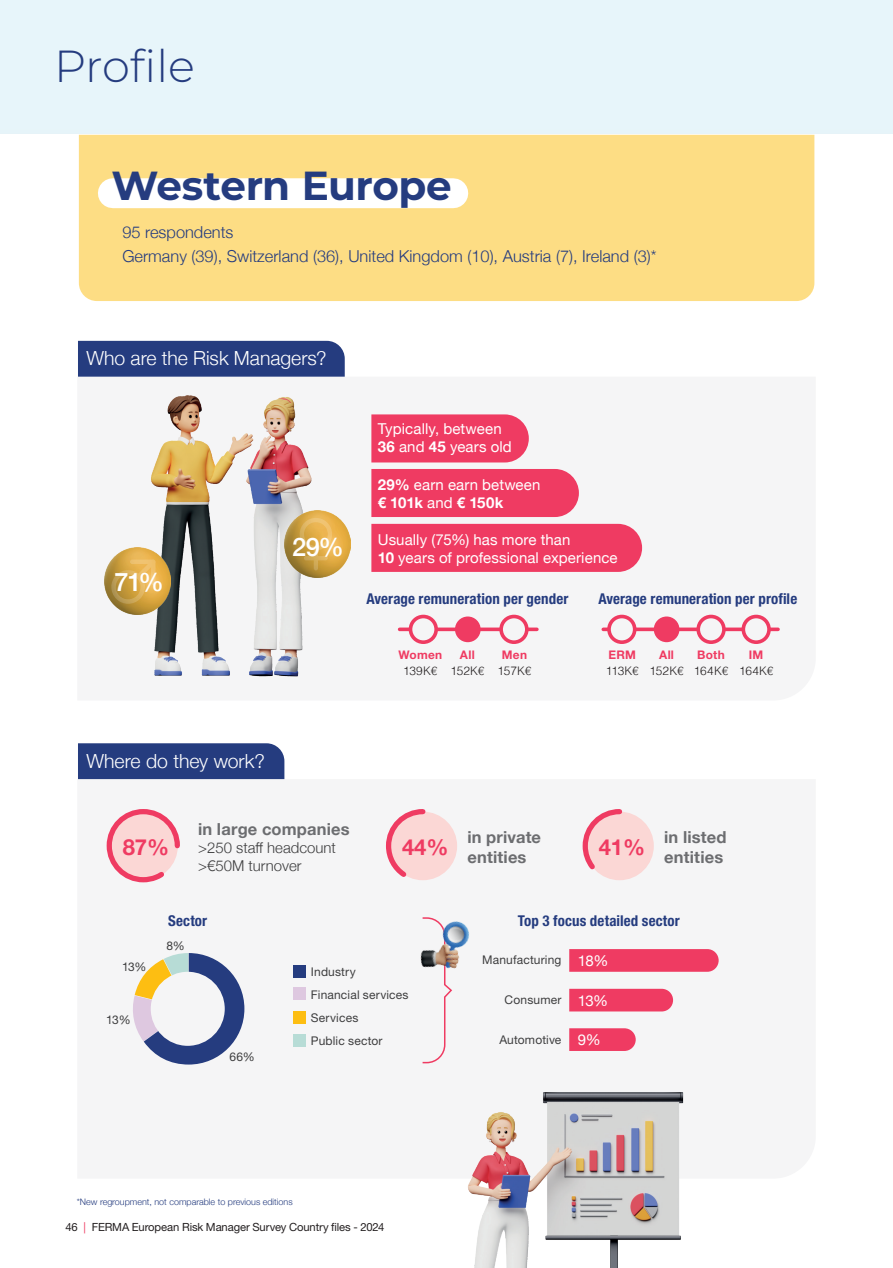
<style>
.page{position:relative;width:893px;height:1268px;background:#fff}
.page>*{position:absolute;margin:0;border:0;box-sizing:border-box;transform-origin:0 0}
.t1{font:300 44.85px "Montserrat";letter-spacing:-.005em;color:#253c7f}
.t2{font:700 40.5px "Montserrat";letter-spacing:-.015em;color:#253c7f}
.t3{font:500 25.35px "Helvetica Neue";color:#fff}
.t4{font:700 22.05px "Helvetica Neue";color:#ef3b62}
.t5{font:300 19.5px "Helvetica Neue";color:#fff}
.t6{font:300 16.5px/23.9px "Helvetica Neue";color:#253c7f}
.t7{font:700 16.5px/19.8px "Helvetica Neue";letter-spacing:.01em;color:#6c6d70}
.t8{font:15px/18px "Helvetica Neue";letter-spacing:.01em;color:#fff}
.t9{font:700 condensed 15px "Helvetica Neue LT Std";letter-spacing:.005em;color:#253c7f}
.t10{font:300 15px/18px "Helvetica Neue";color:#3e3e3f}
.t11{font:12px/23px "Helvetica Neue LT Std";letter-spacing:.015em;color:#3e3e3f}
.t12{font:300 11.85px "Helvetica";letter-spacing:.01em;color:#231f20}
.t13{font:700 11.85px "Helvetica Neue LT Std";letter-spacing:.02em;color:#ef3b62}
.t14{font:11.25px "Helvetica Neue LT Std";letter-spacing:-.01em;color:#231f20}
.t15{font:300 9px "Helvetica Neue";color:#253c7f}
.s1{font-weight:700}
.s2{font-family:"Helvetica Neue";font-size:15px;color:#fff}
.s3{color:#ef3b62}
</style>
<div class="page">
<div style="left:0;top:0;width:893px;height:135px;background:#e7f5fa"></div>
<div style="left:78px;top:376px;width:702px;height:301px;background:#f5f5f6"></div>
<div style="left:78px;top:743px;width:206px;height:36px;background:#253c7f"></div>
<div style="left:371px;top:414px;width:158px;height:48px;background:#ef3b62"></div>
<div style="left:371px;top:469px;width:208px;height:48px;background:#ef3b62"></div>
<div style="left:371px;top:523px;width:271px;height:49px;background:#ef3b62"></div>
<img style="left:150px;top:395px;width:162px;height:281px">
<img style="left:284px;top:510px;width:67px;height:67px">
<svg style="left:300px;top:518px;width:32px;height:32px"></svg>
<svg style="left:314px;top:546px;width:4px;height:24px"></svg>
<svg style="left:304px;top:556px;width:24px;height:4px"></svg>
<img style="left:104px;top:547px;width:67px;height:67px">
<svg style="left:110px;top:559px;width:46px;height:44px;background:#d3a74d"></svg>
<svg style="left:400px;top:627px;width:137px;height:4px"></svg>
<div style="left:410px;top:616px;width:26px;height:26px;background:#f5f5f6;border-radius:50%"></div>
<div style="left:409px;top:614px;width:29px;height:30px;border:4px solid #ef3b62;border-radius:50%"></div>
<div style="left:455px;top:616px;width:26px;height:26px;background:#ef3b62;border-radius:50%"></div>
<div style="left:501px;top:616px;width:26px;height:26px;background:#f5f5f6;border-radius:50%"></div>
<div style="left:499px;top:614px;width:30px;height:30px;border:4px solid #ef3b62;border-radius:50%"></div>
<svg style="left:603px;top:627px;width:175px;height:4px"></svg>
<div style="left:654px;top:616px;width:25px;height:26px;background:#ef3b62;border-radius:50%"></div>
<div style="left:609px;top:616px;width:26px;height:26px;background:#f5f5f6;border-radius:50%"></div>
<div style="left:607px;top:614px;width:29px;height:30px;border:4px solid #ef3b62;border-radius:50%"></div>
<div style="left:698px;top:616px;width:26px;height:26px;background:#f5f5f6;border-radius:50%"></div>
<div style="left:696px;top:614px;width:30px;height:30px;border:4px solid #ef3b62;border-radius:50%"></div>
<div style="left:743px;top:616px;width:26px;height:26px;background:#f5f5f6;border-radius:50%"></div>
<div style="left:741px;top:614px;width:30px;height:30px;border:4px solid #ef3b62;border-radius:50%"></div>
<div style="left:389px;top:811px;width:68px;height:69px;background:#fbd7d5;border-radius:50%"></div>
<svg style="left:385px;top:809px;width:43px;height:72px"></svg>
<div style="left:585px;top:811px;width:69px;height:69px;background:#fbd7d5;border-radius:50%"></div>
<svg style="left:582px;top:809px;width:43px;height:64px"></svg>
<div style="left:293px;top:964px;width:13px;height:13px;background:#253c7f"></div>
<div style="left:293px;top:986px;width:13px;height:13px;background:#dec8e0"></div>
<div style="left:293px;top:1010px;width:13px;height:13px;background:#fdbe12"></div>
<div style="left:293px;top:1034px;width:13px;height:13px;background:#b7dcd6"></div>
<svg style="left:569px;top:988px;width:104px;height:23px;background:#ef456a"></svg>
<svg style="left:569px;top:1028px;width:67px;height:22px"></svg>
<svg style="left:569px;top:949px;width:150px;height:22px;background:#ef3f65"></svg>
<img style="left:468px;top:1092px;width:216px;height:175px">
<svg style="left:106px;top:809px;width:74px;height:74px"></svg>
<svg style="left:422px;top:986px;width:31px;height:77px"></svg>
<img style="left:420px;top:917px;width:50px;height:69px">
<svg style="left:132px;top:953px;width:112px;height:111px"></svg>
<div style="left:151px;top:971px;width:74px;height:74px;background:#f5f5f6;border-radius:50%"></div>
<div style="left:78px;top:341px;width:267px;height:35px;background:#253c7f"></div>
<div style="left:79px;top:135px;width:735px;height:166px;background:#fddd84"></div>
<div style="left:113px;top:178px;width:340px;height:30px;background:#fff"></div>
<h1 class="t1" style="left:54px;top:36px;width:142px">Profile</h1>
<h2 class="t2" style="left:111px;top:157px;width:342px">Western Europe</h2>
<p class="t6" style="left:122px;top:219px;width:536px">95 respondents<br>Germany (39), Switzerland (36), United Kingdom (10), Austria (7), Ireland (3)*</p>
<h3 class="t5" style="left:86px;top:342px;width:242px">Who are the Risk Managers?</h3>
<h3 class="t3" style="left:114px;top:561px;width:51px">71%</h3>
<h3 class="t3" style="left:292px;top:526px;width:53px">29%</h3>
<p class="t8" style="left:378px;top:421px;width:136px">Typically, between<br><span class="s1">36</span> and <span class="s1">45</span> years old</p>
<p class="t8" style="left:378px;top:476px;width:164px"><span class="s1">29%</span> earn earn between <span class="s1">€ 101k</span> and <span class="s1">€ 150k</span></p>
<p class="t8" style="left:378px;top:531px;width:241px">Usually (75%) has more than<br><span class="s1">10</span> years of professional experience</p>
<p class="t9" style="left:366px;top:589px;width:203px">Average remuneration per gender</p>
<p class="t9" style="left:598px;top:589px;width:200px">Average remuneration per profile</p>
<p class="t13" style="left:398px;top:647px;width:45px">Women</p>
<p class="t12" style="left:403px;top:660px;width:36px">139K€</p>
<p class="t13" style="left:460px;top:647px;width:16px">All</p>
<p class="t12" style="left:450px;top:660px;width:36px">152K€</p>
<p class="t13" style="left:502px;top:647px;width:27px">Men</p>
<p class="t12" style="left:498px;top:660px;width:35px">157K€</p>
<p class="t13" style="left:608px;top:647px;width:29px">ERM</p>
<p class="t12" style="left:606px;top:660px;width:35px">113K€</p>
<p class="t13" style="left:659px;top:647px;width:16px">All</p>
<p class="t12" style="left:650px;top:660px;width:36px">152K€</p>
<p class="t13" style="left:697px;top:647px;width:29px">Both</p>
<p class="t12" style="left:694px;top:660px;width:36px">164K€</p>
<p class="t13" style="left:749px;top:647px;width:16px">IM</p>
<p class="t12" style="left:739px;top:660px;width:36px">164K€</p>
<h3 class="t5" style="left:86px;top:744px;width:180px">Where do they work?</h3>
<p class="t7" style="left:198px;top:819px;width:153px">in large companies</p>
<p class="t10" style="left:198px;top:837px;width:139px">&gt;250 staff headcount &gt;€50M turnover</p>
<p class="t7" style="left:467px;top:827px;width:75px">in private entities</p>
<p class="t7" style="left:664px;top:827px;width:64px">in listed entities</p>
<h3 class="t4" style="left:123px;top:829px;width:48px">87%</h3>
<h3 class="t4" style="left:402px;top:829px;width:48px">44%</h3>
<h3 class="t4" style="left:599px;top:829px;width:48px">41%</h3>
<p class="t11" style="left:122px;top:955px;width:26px">13%</p>
<p class="t11" style="left:106px;top:1008px;width:26px">13%</p>
<p class="t9" style="left:168px;top:911px;width:40px">Sector</p>
<p class="t9" style="left:518px;top:911px;width:163px">Top 3 focus detailed sector</p>
<p class="t11" style="left:311px;top:959px;width:99px">Industry<br>Financial services<br>Services<br>Public sector</p>
<p class="t11" style="left:229px;top:1044px;width:27px">66%</p>
<p class="t11" style="left:167px;top:934px;width:20px">8%</p>
<p class="t11" style="left:482px;top:948px;width:128px">Manufacturing <span class="s2">18%</span></p>
<p class="t11" style="left:505px;top:988px;width:58px">Consumer</p>
<p class="t11" style="left:499px;top:1028px;width:63px">Automotive</p>
<p class="t8" style="left:578px;top:991px;width:32px">13%</p>
<p class="t8" style="left:578px;top:1031px;width:24px">9%</p>
<p class="t15" style="left:77px;top:1194px;width:217px">*New regroupment, not comparable to previous editions</p>
<p class="t14" style="left:66px;top:1220px;width:321px">46 <span class="s3">|</span> FERMA European Risk Manager Survey Country files - 2024</p>
</div>
